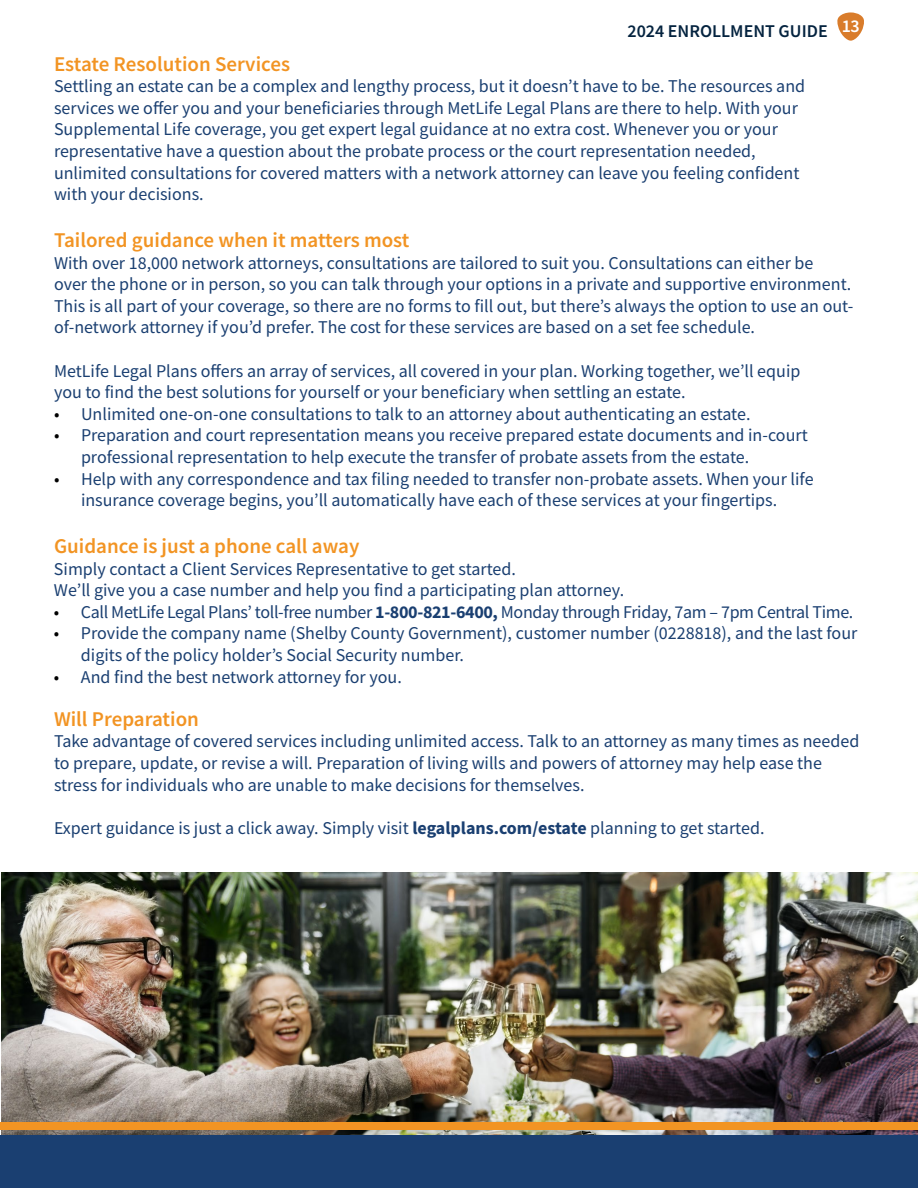
<style>
.page{position:relative;width:918px;height:1188px;background:#fff}
.page>*{position:absolute;margin:0;border:0;box-sizing:border-box;transform-origin:0 0}
.t1{font:600 21px "Source Sans Pro";color:#f29423}
.t2{font:18px/21.6px "Source Sans Pro";color:#1a3f71}
.t3{font:18px "Source Sans Pro";letter-spacing:-.02em;color:#1a3f71}
.t4{font:600 18px "Source Sans Pro";color:#04233f}
.t5{font:600 18px "Source Sans Pro";color:#fff}
.s1{color:#000}
.s2{font-weight:700}
</style>
<div class="page">
<svg style="left:837px;top:12px;width:27px;height:29px"></svg>
<img style="left:2px;top:873px;width:916px;height:262px">
<div style="left:1px;top:1135px;width:917px;height:53px;background:#1a3f71"></div>
<div style="left:0;top:1123px;width:918px;height:7px;background:#f29423"></div>
<p class="t4" style="left:627px;top:19px;width:202px">2024 ENROLLMENT GUIDE</p>
<p class="t5" style="left:842px;top:14px;width:19px">13</p>
<p class="t1" style="left:54px;top:50px;width:238px">Estate Resolution Services</p>
<p class="t2" style="left:54px;top:75px;width:753px">Settling an estate can be a complex and lengthy process, but it doesn’t have to be. The resources and services we offer you and your beneficiaries through MetLife Legal Plans are there to help. With your Supplemental Life coverage, you get expert legal guidance at no extra cost. Whenever you or your representative have a question about the probate process or the court representation needed, unlimited consultations for covered matters with a network attorney can leave you feeling confident with your decisions.</p>
<p class="t1" style="left:54px;top:226px;width:357px">Tailored guidance when it matters most</p>
<p class="t2" style="left:54px;top:252px;width:801px">With over 18,000 network attorneys, consultations are tailored to suit you. Consultations can either be<br>over the phone or in person, so you can talk through your options in a private and supportive environment.<br>This is all part of your coverage, so there are no forms to fill out, but there’s always the option to use an out&shy;of-network attorney if you’d prefer. The cost for these services are based on a set fee schedule.</p>
<p class="t2" style="left:54px;top:360px;width:748px">MetLife Legal Plans offers an array of services, all covered in your plan. Working together, we’ll equip you to find the best solutions for yourself or your beneficiary when settling an estate.</p>
<p class="t2" style="left:54px;top:403px;width:698px"><span class="s1">•</span> Unlimited one-on-one consultations to talk to an attorney about authenticating an estate.</p>
<p class="t2" style="left:81px;top:424px;width:728px;text-indent:-27px"><span class="s1">•</span> Preparation and court representation means you receive prepared estate documents and in-court professional representation to help execute the transfer of probate assets from the estate.</p>
<p class="t2" style="left:54px;top:468px;width:761px;text-align:center"><span class="s1">•</span> Help with any correspondence and tax filing needed to transfer non-probate assets. When your life insurance coverage begins, you’ll automatically have each of these services at your fingertips.</p>
<p class="t1" style="left:54px;top:532px;width:307px">Guidance is just a phone call away</p>
<p class="t2" style="left:54px;top:558px;width:572px">Simply contact a Client Services Representative to get started.<br>We’ll give you a case number and help you find a participating plan attorney.</p>
<p class="t3" style="left:54px;top:600px;width:801px"><span class="s1">•</span> Call MetLife Legal Plans’ toll-free number <span class="s2">1-800-821-6400,</span> Monday through Friday, 7am – 7pm Central Time.</p>
<p class="t2" style="left:81px;top:622px;width:778px;text-indent:-27px"><span class="s1">•</span> Provide the company name (Shelby County Government), customer number (0228818), and the last four digits of the policy holder’s Social Security number.</p>
<p class="t2" style="left:54px;top:666px;width:349px"><span class="s1">•</span> And find the best network attorney for you.</p>
<p class="t1" style="left:54px;top:705px;width:146px">Will Preparation</p>
<p class="t2" style="left:54px;top:730px;width:807px">Take advantage of covered services including unlimited access. Talk to an attorney as many times as needed to prepare, update, or revise a will. Preparation of living wills and powers of attorney may help ease the stress for individuals who are unable to make decisions for themselves.</p>
<p class="t2" style="left:54px;top:817px;width:712px">Expert guidance is just a click away. Simply visit <span class="s2">legalplans.com/estate</span> planning to get started.</p>
</div>
